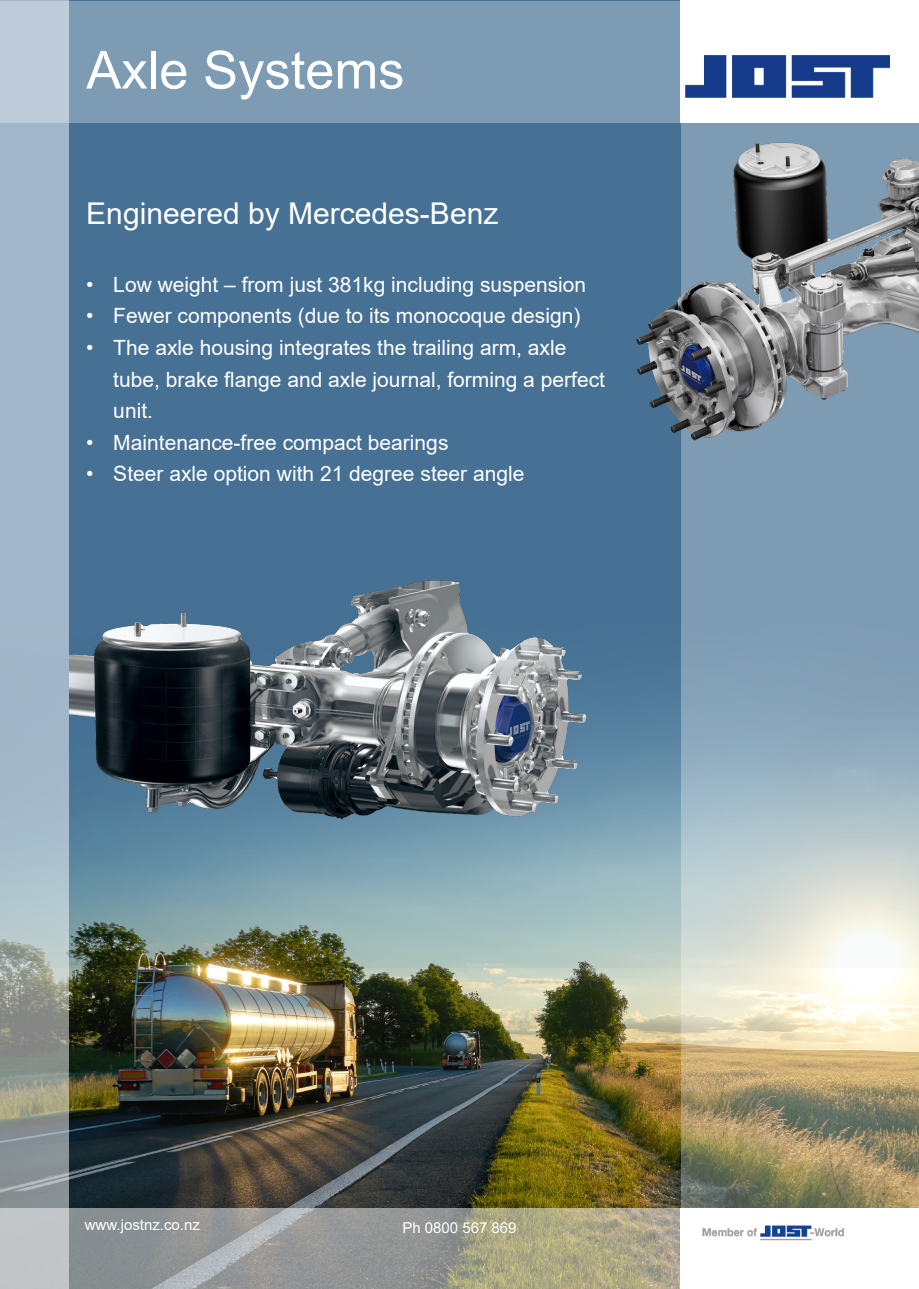
<style>
.page{position:relative;width:919px;height:1289px;background:#fff}
.page>*{position:absolute;margin:0;border:0;box-sizing:border-box;transform-origin:0 0}
.t1{font:52.5px "Arial";color:#fff}
.t2{font:30px "Arial";color:#fff}
.t3{font:21px/31.5px "Arial";color:#fff}
.t4{font:15px "Arial";color:#fff}
</style>
<div class="page">
<div style="left:0;top:0;width:918px;height:967px;background:#467194"></div>
<img style="left:0;top:626px;width:681px;height:582px">
<div style="left:0;top:1px;width:681px;height:121px;background:#7d9bb3"></div>
<div style="left:681px;top:0;width:237px;height:122px;background:#fff"></div>
<svg style="left:681px;top:122px;width:237px;height:1086px;background:#a6b2b0"></svg>
<svg style="left:1px;top:0;width:68px;height:1208px;background:#a2b3be"></svg>
<img style="left:69px;top:580px;width:563px;height:321px">
<img style="left:636px;top:128px;width:282px;height:340px">
<svg style="left:0;top:1208px;width:680px;height:80px;background:#a0a196"></svg>
<img style="left:702px;top:1225px;width:142px;height:16px">
<img style="left:685px;top:56px;width:204px;height:42px">
<p class="t1" style="left:86px;top:34px;width:319px">Axle Systems</p>
<p class="t2" style="left:86px;top:192px;width:413px">Engineered by Mercedes-Benz</p>
<p class="t3" style="left:86px;top:269px;width:501px">• Low weight – from just 381kg including suspension</p>
<p class="t3" style="left:86px;top:300px;width:495px">• Fewer components (due to its monocoque design)</p>
<p class="t3" style="left:113px;top:332px;width:493px;text-indent:-27px">• The axle housing integrates the trailing arm, axle tube, brake flange and axle journal, forming a perfect unit.</p>
<p class="t3" style="left:86px;top:426px;width:363px">• Maintenance-free compact bearings</p>
<p class="t3" style="left:86px;top:458px;width:439px">• Steer axle option with 21 degree steer angle</p>
<p class="t4" style="left:85px;top:1214px;width:117px">www.jostnz.co.nz</p>
<p class="t4" style="left:402px;top:1217px;width:115px">Ph 0800 567 869</p>
</div>
